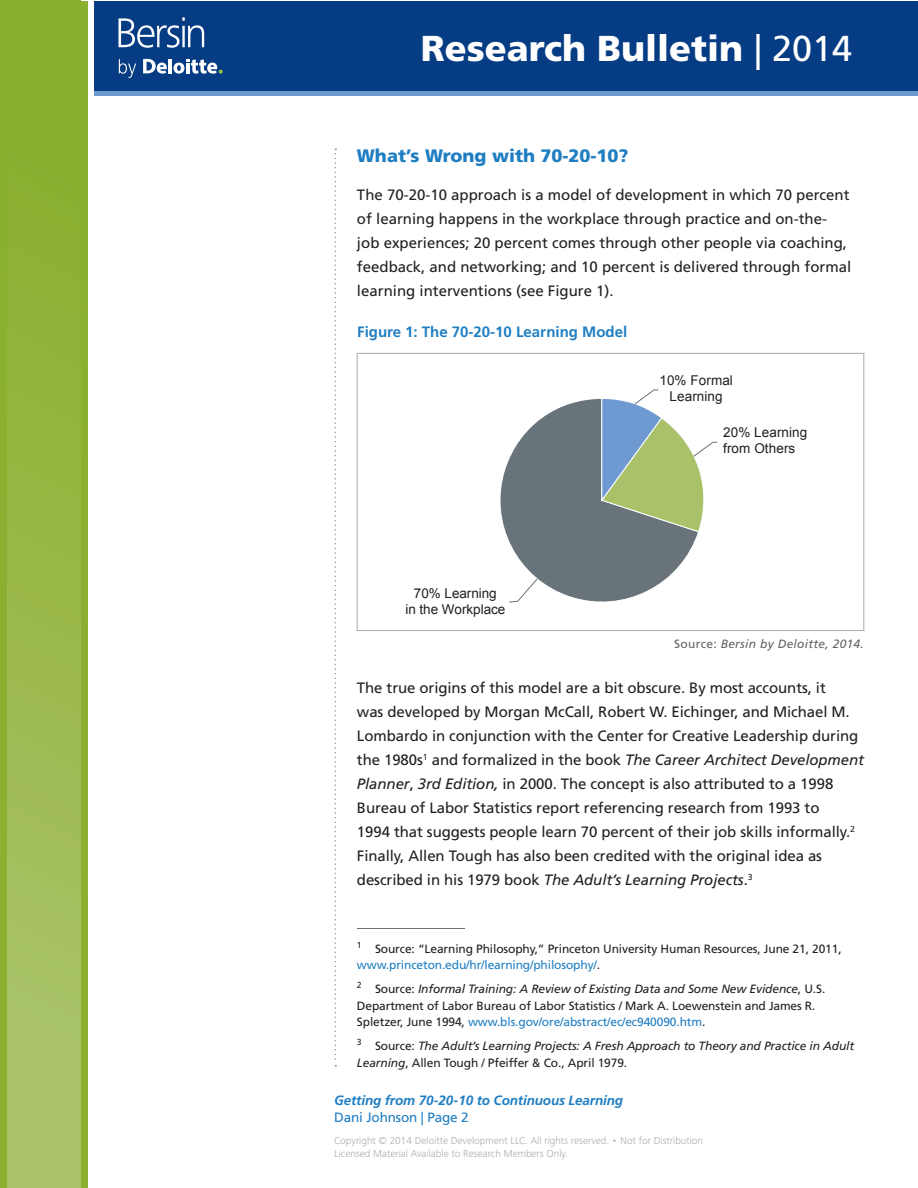
<style>
.page{position:relative;width:918px;height:1188px;background:#fff}
.page>*{position:absolute;margin:0;border:0;box-sizing:border-box;transform-origin:0 0}
.t1{font:900 36px "Frutiger LT Std";color:#fff}
.Heading_1{font:900 18px "Frutiger LT Std";color:#1f7ec2}
.Body_Text{font:15px/24px "Frutiger LT Std";letter-spacing:-.005em;color:#231f20}
.Figure_Title{font:700 15px "Frutiger LT Std";color:#1f7ec2}
.t2{font:13.5px/16.2px "Arial";letter-spacing:.005em;color:#231f20;text-align:center}
.Page_number_folio{font:italic 700 13.5px/16.5px "Frutiger LT Std";letter-spacing:-.01em;color:#1f7ec2}
.Footnote{font:12px/16.5px "Frutiger LT Std";letter-spacing:-.01em;color:#231f20}
.Footnote-2{font:italic 12px/16.5px "Frutiger LT Std";letter-spacing:-.01em;color:#231f20}
.Source_credit_line{font:italic 12px "Frutiger LT Std";letter-spacing:.025em;color:#636366}
.t3{font:300 10.5px/13.5px "Frutiger Next Pro";color:#a8a9ad}
.s1{font-weight:400}
.s2{font-style:normal}
.s3{font-style:italic}
.s4{color:#1f7ec2}
.s5{font-weight:400;font-style:normal}
</style>
<div class="page">
<div style="left:94px;top:1px;width:824px;height:94px;background:#053c83"></div>
<div style="left:0;top:1px;width:81px;height:1187px;background:linear-gradient(to bottom,#87ac27,#acc46d)"></div>
<div style="left:81px;top:1px;width:7px;height:1187px;background:#8baf2f"></div>
<div style="left:0;top:1px;width:7px;height:1187px;background:#8baf2f"></div>
<hr style="left:94px;top:91px;width:824px;height:4px;background:#6e9ad0">
<svg style="left:334px;top:148px;width:2px;height:918px"></svg>
<svg style="left:118px;top:17px;width:86px;height:31px"></svg>
<svg style="left:119px;top:59px;width:17px;height:19px"></svg>
<hr style="left:168px;top:59px;width:4px;height:14px;background:#fff">
<svg style="left:173px;top:59px;width:50px;height:15px"></svg>
<svg style="left:143px;top:59px;width:24px;height:15px"></svg>
<hr style="left:357px;top:928px;width:108px;height:1px;background:#687379">
<div style="left:357px;top:353px;width:507px;height:278px;border:1px solid #a8a9ad"></div>
<svg style="left:500px;top:399px;width:198px;height:204px"></svg>
<svg style="left:600px;top:390px;width:118px;height:143px"></svg>
<svg style="left:509px;top:578px;width:29px;height:24px"></svg>
<h1 class="t1" style="left:421px;top:26px;width:433px">Research Bulletin <span class="s1">| 2014</span></h1>
<p class="Heading_1" style="left:357px;top:145px;width:273px">What’s Wrong with 70-20-10?</p>
<p class="Body_Text" style="left:357px;top:183px;width:496px">The 70-20-10 approach is a model of development in which 70 percent of learning happens in the workplace through practice and on-the&shy;job experiences; 20 percent comes through other people via coaching, feedback, and networking; and 10 percent is delivered through formal learning interventions (see Figure 1).</p>
<p class="Figure_Title" style="left:357px;top:323px;width:272px">Figure 1: The 70-20-10 Learning Model</p>
<p class="t2" style="left:659px;top:372px;width:75px">10% Formal<br>Learning</p>
<p class="t2" style="left:723px;top:424px;width:86px;text-align:left">20% Learning from Others</p>
<p class="t2" style="left:405px;top:585px;width:101px">70% Learning<br>in the Workplace</p>
<p class="Source_credit_line" style="left:674px;top:637px;width:191px"><span class="s2">Source:</span> Bersin by Deloitte, 2014.</p>
<p class="Body_Text" style="left:357px;top:676px;width:509px">The true origins of this model are a bit obscure. By most accounts, it<br>was developed by Morgan McCall, Robert W. Eichinger, and Michael M.<br>Lombardo in conjunction with the Center for Creative Leadership during the 1980s<sup>1</sup> and formalized in the book <span class="s3">The Career Architect Development Planner</span>, <span class="s3">3rd Edition,</span> in 2000. The concept is also attributed to a 1998<br>Bureau of Labor Statistics report referencing research from 1993 to<br>1994 that suggests people learn 70 percent of their job skills informally.<sup>2<br></sup>Finally, Allen Tough has also been credited with the original idea as described in his 1979 book <span class="s3">The Adult’s Learning Projects</span>.<sup>3</sup></p>
<p class="Footnote" style="left:357px;top:940px;width:486px"><sup>1</sup> Source: “Learning Philosophy,” Princeton University Human Resources, June 21, 2011, <span class="s4">www.princeton.edu/hr/learning/philosophy/</span>.</p>
<p class="Footnote" style="left:357px;top:981px;width:470px"><sup>2</sup> Source: <span class="s3">Informal Training: A Review of Existing Data and Some New Evidence</span>, U.S.<br>Department of Labor Bureau of Labor Statistics / Mark A. Loewenstein and James R.<br>Spletzer, June 1994, <span class="s4">www.bls.gov/ore/abstract/ec/ec940090.htm</span>.</p>
<p class="Footnote-2" style="left:357px;top:1038px;width:499px"><sup>3</sup> <span class="s2">Source:</span> The Adult’s Learning Projects: A Fresh Approach to Theory and Practice in Adult<br>Learning<span class="s2">, Allen Tough / Pfeiffer &amp; Co., April 1979.</span></p>
<p class="Page_number_folio" style="left:334px;top:1092px;width:291px">Getting from 70-20-10 to Continuous Learning<br><span class="s5">Dani Johnson | Page 2</span></p>
<p class="t3" style="left:334px;top:1133px;width:370px">Copyright © 2014 Deloitte Development LLC. All rights reserved. • Not for Distribution<br>Licensed Material Available to Research Members Only.</p>
</div>
